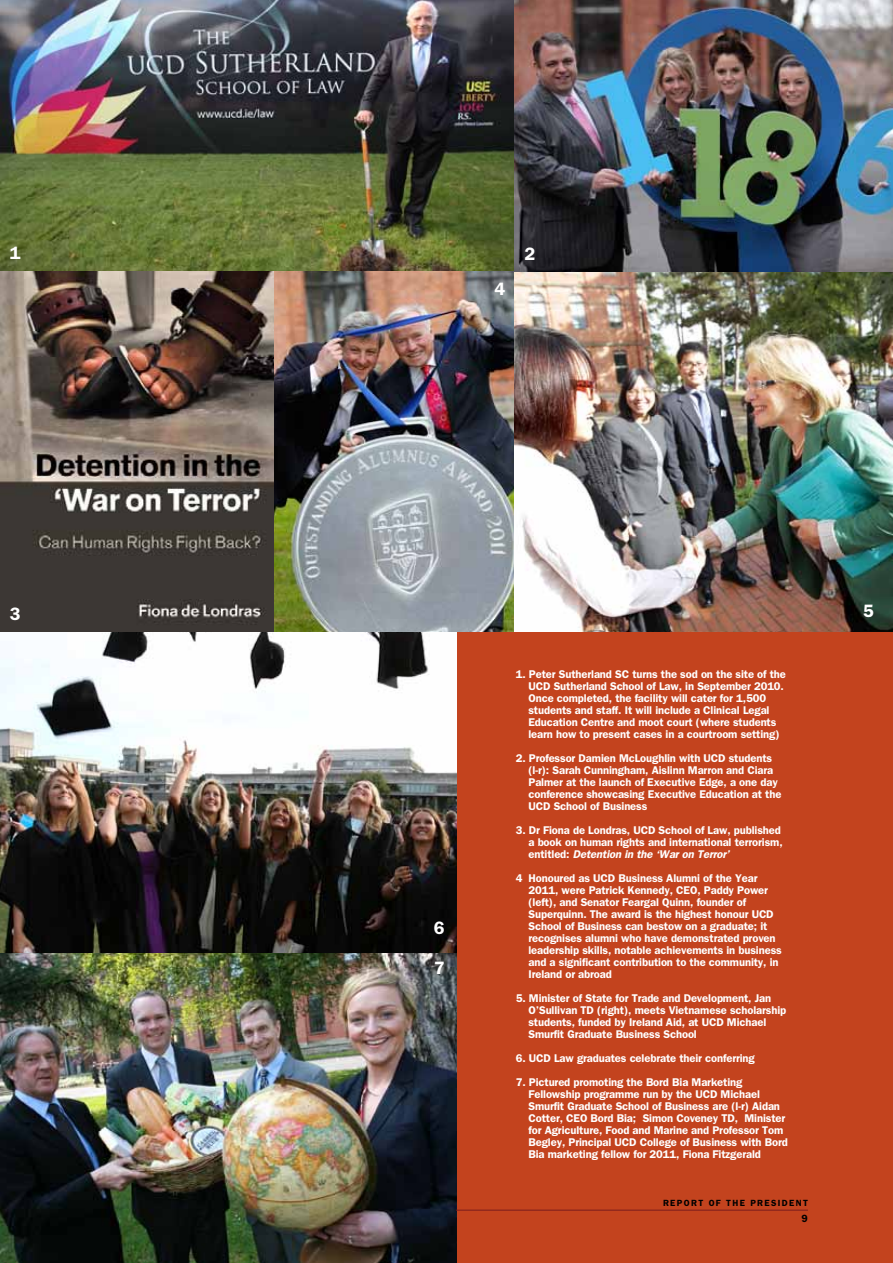
<style>
.page{position:relative;width:893px;height:1263px;background:#fff}
.page>*{position:absolute;margin:0;border:0;box-sizing:border-box;transform-origin:0 0}
.t1{font:600 18px "Franklin Gothic";color:#fff}
.t2{font:600 11.25px/12px "Franklin Gothic";letter-spacing:-.01em;color:#fff}
.t3{font:600 10.5px "Franklin Gothic";color:#000}
.t4{font:600 9px "Franklin Gothic";letter-spacing:.15em;color:#000}
.s1{font-style:italic}
</style>
<div class="page">
<div style="left:456px;top:630px;width:437px;height:633px;background:#c3431e"></div>
<img style="left:0;top:0;width:514px;height:631px">
<img style="left:0;top:631px;width:457px;height:322px">
<img style="left:273px;top:272px;width:241px;height:359px">
<img style="left:514px;top:272px;width:379px;height:359px">
<img style="left:0;top:953px;width:457px;height:310px">
<hr style="left:456px;top:1210px;width:352px;height:1px;background:#7a1c1d">
<img style="left:514px;top:0;width:379px;height:272px">
<h1 class="t1" style="left:10px;top:242px;width:12px">1</h1>
<h1 class="t1" style="left:10px;top:603px;width:12px">3</h1>
<h1 class="t1" style="left:494px;top:278px;width:12px">4</h1>
<h1 class="t1" style="left:524px;top:243px;width:12px">2</h1>
<h1 class="t1" style="left:434px;top:917px;width:12px">6</h1>
<h1 class="t1" style="left:434px;top:957px;width:12px">7</h1>
<p class="t2" style="left:528px;top:668px;width:259px;text-indent:-13px">1. Peter Sutherland SC turns the sod on the site of the UCD Sutherland School of Law, in September 2010.<br>Once completed, the facility will cater for 1,500 students and staff. It will include a Clinical Legal Education Centre and moot court (where students learn how to present cases in a courtroom setting)</p>
<p class="t2" style="left:528px;top:752px;width:255px;text-indent:-13px">2. Professor Damien McLoughlin with UCD students (l-r): Sarah Cunningham, Aislinn Marron and Ciara Palmer at the launch of Executive Edge, a one day conference showcasing Executive Education at the UCD School of Business</p>
<p class="t2" style="left:528px;top:824px;width:256px;text-indent:-13px">3. Dr Fiona de Londras, UCD School of Law, published a book on human rights and international terrorism, entitled: <span class="s1">Detention in the ‘War on Terror’</span></p>
<p class="t2" style="left:528px;top:872px;width:255px;text-indent:-13px">4 Honoured as UCD Business Alumni of the Year 2011, were Patrick Kennedy, CEO, Paddy Power (left), and Senator Feargal Quinn, founder of Superquinn. The award is the highest honour UCD School of Business can bestow on a graduate; it recognises alumni who have demonstrated proven leadership skills, notable achievements in business and a significant contribution to the community, in Ireland or abroad</p>
<p class="t2" style="left:528px;top:992px;width:259px;text-indent:-13px">5. Minister of State for Trade and Development, Jan O’Sullivan TD (right), meets Vietnamese scholarship students, funded by Ireland Aid, at UCD Michael Smurfit Graduate Business School</p>
<p class="t2" style="left:516px;top:1052px;width:241px">6. UCD Law graduates celebrate their conferring</p>
<p class="t2" style="left:528px;top:1076px;width:261px;text-indent:-13px">7. Pictured promoting the Bord Bia Marketing Fellowship programme run by the UCD Michael Smurfit Graduate School of Business are (l-r) Aidan Cotter, CEO Bord Bia; Simon Coveney TD, Minister for Agriculture, Food and Marine and Professor Tom Begley, Principal UCD College of Business with Bord Bia marketing fellow for 2011, Fiona Fitzgerald</p>
<p class="t4" style="left:663px;top:1197px;width:146px">REPORT OF THE PRESIDENT</p>
<p class="t3" style="left:802px;top:1212px;width:8px">9</p>
<h1 class="t1" style="left:863px;top:600px;width:12px">5</h1>
</div>
